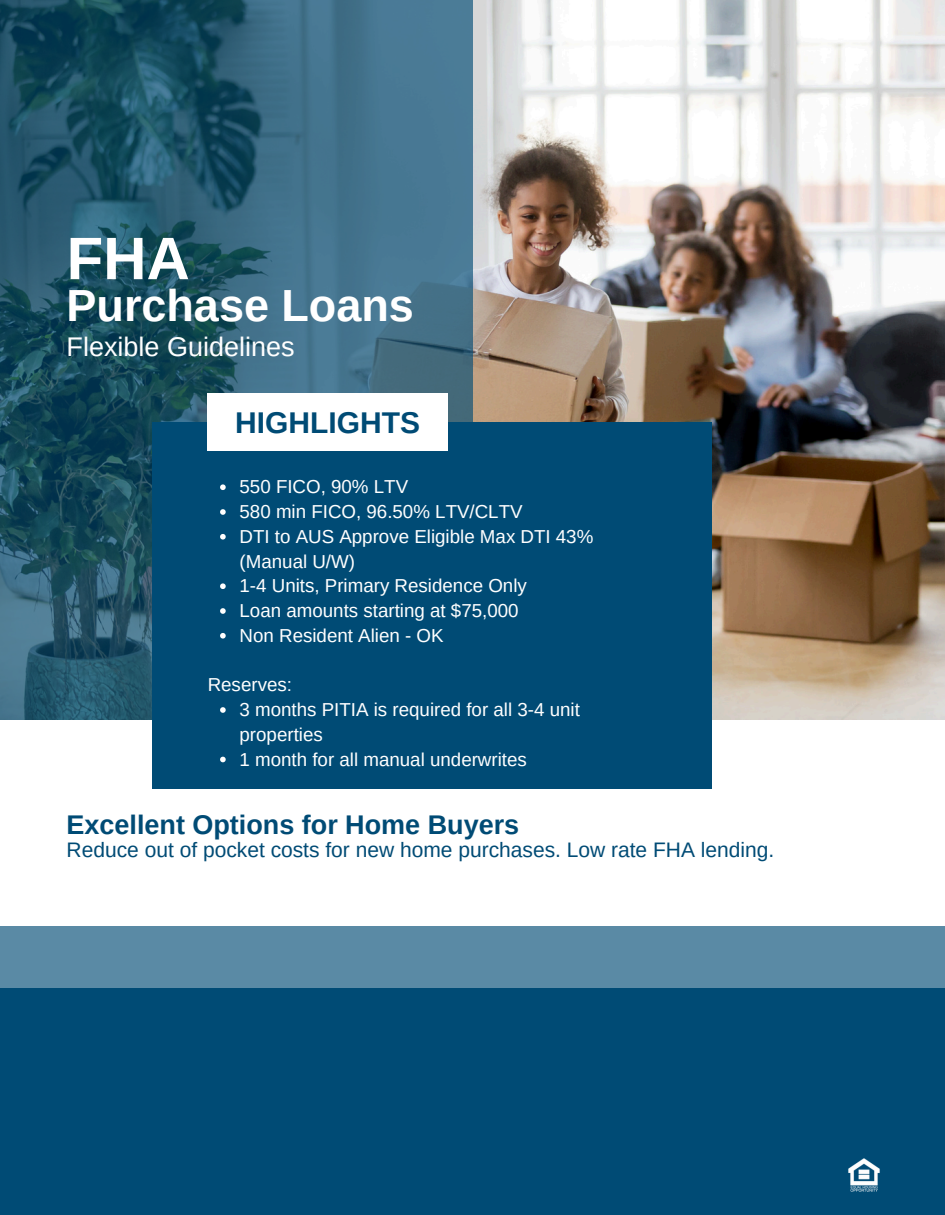
<style>
.page{position:relative;width:945px;height:1215px;background:#fff}
.page>*{position:absolute;margin:0;border:0;box-sizing:border-box;transform-origin:0 0}
.t1{font:700 60px "Arimo";color:#fff}
.t2{font:700 45px "Arimo";color:#fff}
.t3{font:700 30px "Arimo";color:#004b75}
.t4{font:700 27px "Arimo";color:#004b75}
.t5{font:27px "Arimo";color:#fff}
.t6{font:21px "Arimo";color:#004b75}
.t7{font:18.75px/24.8px "Arimo";color:#fff}
</style>
<div class="page">
<img style="left:0;top:0;width:945px;height:720px">
<svg style="left:0;top:0;width:472px;height:719px;background:#295b70"></svg>
<div style="left:153px;top:422px;width:559px;height:366px;background:#004b75"></div>
<div style="left:208px;top:393px;width:240px;height:58px;background:#fff"></div>
<svg style="left:220px;top:484px;width:6px;height:6px"></svg>
<svg style="left:220px;top:509px;width:6px;height:6px"></svg>
<svg style="left:220px;top:534px;width:6px;height:6px"></svg>
<svg style="left:220px;top:583px;width:6px;height:6px"></svg>
<svg style="left:220px;top:608px;width:6px;height:6px"></svg>
<svg style="left:220px;top:633px;width:6px;height:6px"></svg>
<svg style="left:220px;top:707px;width:6px;height:6px"></svg>
<svg style="left:220px;top:757px;width:6px;height:5px"></svg>
<div style="left:0;top:989px;width:945px;height:226px;background:#004b75"></div>
<div style="left:0;top:926px;width:945px;height:63px;background:#5a8aa5"></div>
<img style="left:848px;top:1159px;width:32px;height:32px">
<h1 class="t1" style="left:67px;top:225px;width:125px">FHA</h1>
<h1 class="t2" style="left:67px;top:280px;width:349px">Purchase Loans</h1>
<h1 class="t5" style="left:67px;top:331px;width:229px">Flexible Guidelines</h1>
<p class="t3" style="left:235px;top:405px;width:186px">HIGHLIGHTS</p>
<p class="t7" style="left:240px;top:475px;width:170px">550 FICO, 90% LTV</p>
<p class="t7" style="left:240px;top:499px;width:285px">580 min FICO, 96.50% LTV/CLTV</p>
<p class="t7" style="left:240px;top:524px;width:355px">DTI to AUS Approve Eligible Max DTI 43% (Manual U/W)</p>
<p class="t7" style="left:240px;top:574px;width:289px">1-4 Units, Primary Residence Only</p>
<p class="t7" style="left:240px;top:598px;width:281px">Loan amounts starting at $75,000</p>
<p class="t7" style="left:240px;top:623px;width:206px">Non Resident Alien - OK</p>
<p class="t7" style="left:208px;top:673px;width:86px">Reserves:</p>
<p class="t7" style="left:240px;top:697px;width:342px">3 months PITIA is required for all 3-4 unit properties</p>
<h3 class="t7" style="left:240px;top:747px;width:289px">1 month for all manual underwrites</h3>
<h2 class="t4" style="left:67px;top:809px;width:454px">Excellent Options for Home Buyers</h2>
<h2 class="t6" style="left:67px;top:838px;width:709px">Reduce out of pocket costs for new home purchases. Low rate FHA lending.</h2>
</div>
